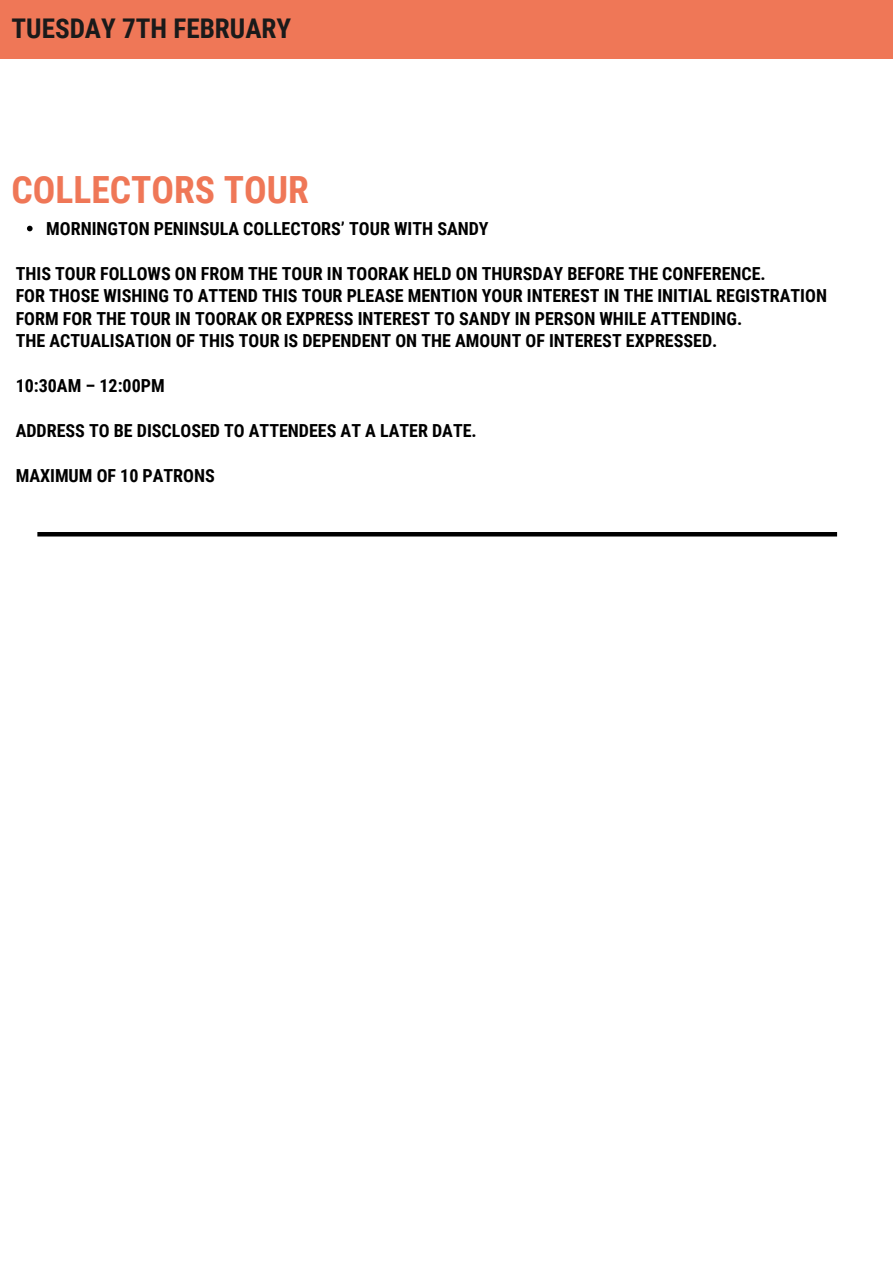
<style>
.page{position:relative;width:893px;height:1264px;background:#fff}
.page>*{position:absolute;margin:0;border:0;box-sizing:border-box;transform-origin:0 0}
.t1{font:700 37.5px "Roboto Condensed";color:#ef7757}
.t2{font:700 27.15px "Roboto Condensed";color:#1a1a1a}
.t3{font:700 18px/22.5px "Roboto Condensed";color:#000}
</style>
<div class="page">
<div style="left:0;top:0;width:892px;height:58px;background:#ef7757"></div>
<hr style="left:37px;top:532px;width:800px;height:4px;background:#000">
<svg style="left:27px;top:226px;width:6px;height:5px"></svg>
<h2 class="t2" style="left:12px;top:13px;width:281px">TUESDAY 7TH FEBRUARY</h2>
<h1 class="t1" style="left:12px;top:168px;width:299px">COLLECTORS TOUR</h1>
<p class="t3" style="left:46px;top:217px;width:444px">MORNINGTON PENINSULA COLLECTORS’ TOUR WITH SANDY</p>
<p class="t3" style="left:16px;top:262px;width:812px">THIS TOUR FOLLOWS ON FROM THE TOUR IN TOORAK HELD ON THURSDAY BEFORE THE CONFERENCE.<br>FOR THOSE WISHING TO ATTEND THIS TOUR PLEASE MENTION YOUR INTEREST IN THE INITIAL REGISTRATION FORM FOR THE TOUR IN TOORAK OR EXPRESS INTEREST TO SANDY IN PERSON WHILE ATTENDING.<br>THE ACTUALISATION OF THIS TOUR IS DEPENDENT ON THE AMOUNT OF INTEREST EXPRESSED.</p>
<p class="t3" style="left:16px;top:375px;width:150px">10:30AM – 12:00PM</p>
<p class="t3" style="left:16px;top:420px;width:462px">ADDRESS TO BE DISCLOSED TO ATTENDEES AT A LATER DATE.</p>
<p class="t3" style="left:16px;top:464px;width:200px">MAXIMUM OF 10 PATRONS</p>
</div>
